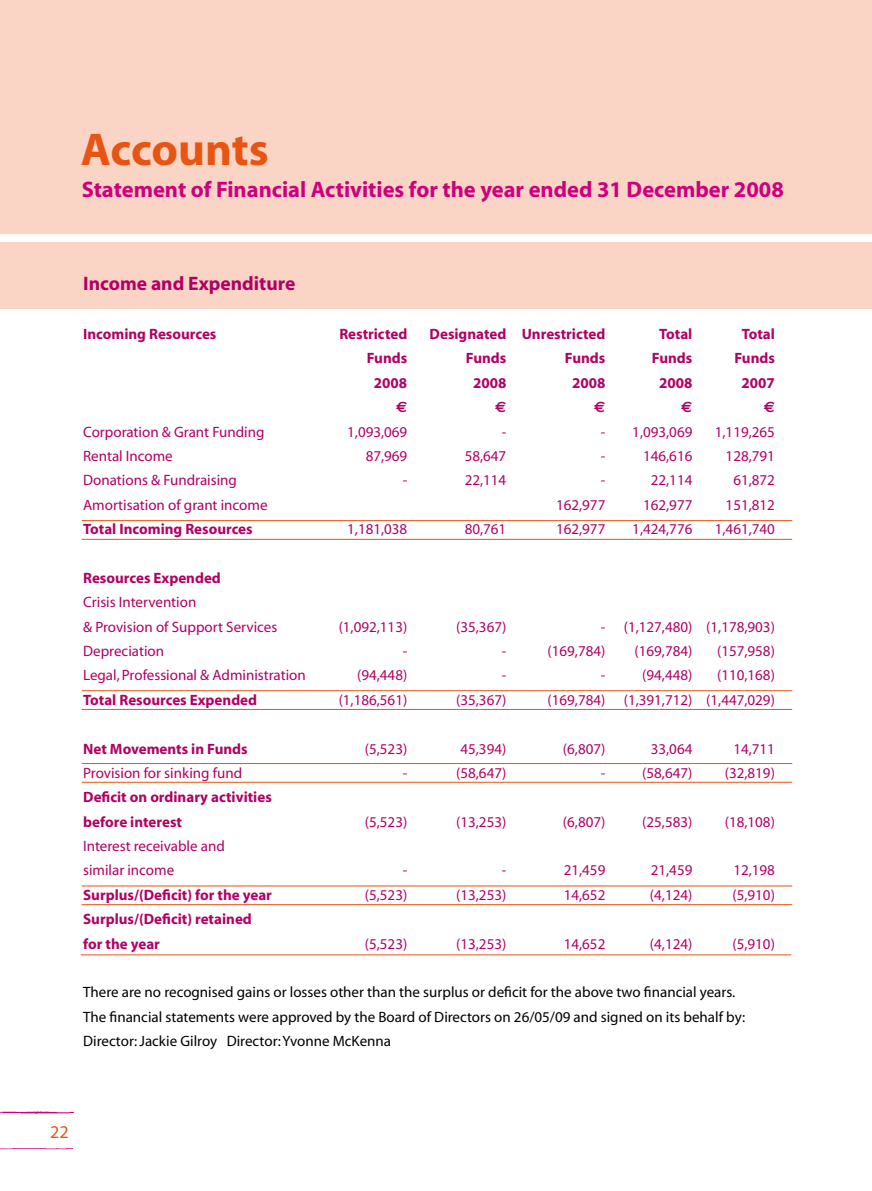
<style>
.page{position:relative;width:872px;height:1191px;background:#fff}
.page>*{position:absolute;margin:0;border:0;box-sizing:border-box;transform-origin:0 0}
.t1{font:700 46.2px "Myriad";color:#e85412}
.t2{font:700 22.5px "Myriad";color:#cc007e}
.t3{font:700 19.5px "Myriad";color:#b10064}
.t4{font:18px "Myriad";color:#e85412}
.t5{font:15px/24.3px "Myriad";color:#b10064}
.t6{font:700 15px/24.3px "Myriad";color:#b10064}
.t7{font:15px/24.3px "Myriad";color:#000}
.t8{font:700 15px "Euro Sans";color:#b10064}
</style>
<div class="page">
<div style="left:0;top:0;width:872px;height:234px;background:#fad5c6"></div>
<div style="left:0;top:242px;width:872px;height:67px;background:#fad5c6"></div>
<hr style="left:82px;top:539px;width:710px;height:1px;background:#e85412">
<hr style="left:82px;top:520px;width:710px;height:1px;background:#e85412">
<hr style="left:82px;top:709px;width:710px;height:1px;background:#e85412">
<hr style="left:82px;top:690px;width:710px;height:1px;background:#e85412">
<hr style="left:82px;top:782px;width:710px;height:1px;background:#e85412">
<hr style="left:82px;top:763px;width:710px;height:1px;background:#e85412">
<hr style="left:82px;top:904px;width:710px;height:1px;background:#e85412">
<hr style="left:82px;top:885px;width:710px;height:1px;background:#e85412">
<hr style="left:81px;top:954px;width:710px;height:1px;background:#e85412">
<img style="left:0;top:1111px;width:74px;height:39px">
<h1 class="t1" style="left:81px;top:126px;width:189px">Accounts</h1>
<h2 class="t2" style="left:82px;top:178px;width:703px">Statement of Financial Activities for the year ended 31 December 2008</h2>
<h3 class="t3" style="left:83px;top:274px;width:214px">Income and Expenditure</h3>
<p class="t6" style="left:83px;top:322px;width:135px">Incoming Resources</p>
<p class="t6" style="left:339px;top:322px;width:69px">Restricted</p>
<p class="t6" style="left:429px;top:322px;width:177px">Designated Unrestricted</p>
<p class="t6" style="left:659px;top:322px;width:35px">Total</p>
<p class="t6" style="left:741px;top:322px;width:35px">Total</p>
<p class="t6" style="left:367px;top:347px;width:42px">Funds</p>
<p class="t6" style="left:466px;top:347px;width:42px">Funds</p>
<p class="t6" style="left:565px;top:347px;width:42px">Funds</p>
<p class="t6" style="left:652px;top:347px;width:42px">Funds</p>
<p class="t6" style="left:734px;top:347px;width:42px">Funds</p>
<p class="t6" style="left:374px;top:371px;width:35px">2008</p>
<p class="t6" style="left:473px;top:371px;width:35px">2008</p>
<p class="t6" style="left:572px;top:371px;width:35px">2008</p>
<p class="t6" style="left:659px;top:371px;width:35px">2008</p>
<p class="t6" style="left:741px;top:371px;width:35px">2007</p>
<p class="t8" style="left:396px;top:398px;width:13px">E</p>
<p class="t8" style="left:495px;top:398px;width:13px">E</p>
<p class="t8" style="left:594px;top:398px;width:13px">E</p>
<p class="t8" style="left:681px;top:398px;width:13px">E</p>
<p class="t8" style="left:763px;top:398px;width:13px">E</p>
<p class="t5" style="left:83px;top:420px;width:183px">Corporation &amp; Grant Funding</p>
<p class="t5" style="left:347px;top:420px;width:62px">1,093,069</p>
<p class="t5" style="left:502px;top:420px;width:6px">-</p>
<p class="t5" style="left:601px;top:420px;width:93px">- 1,093,069</p>
<p class="t5" style="left:715px;top:420px;width:62px">1,119,265</p>
<p class="t5" style="left:83px;top:444px;width:91px">Rental Income</p>
<p class="t5" style="left:366px;top:444px;width:43px">87,969</p>
<p class="t5" style="left:465px;top:444px;width:43px">58,647</p>
<p class="t5" style="left:601px;top:444px;width:6px">-</p>
<p class="t5" style="left:643px;top:444px;width:51px">146,616</p>
<p class="t5" style="left:725px;top:444px;width:51px">128,791</p>
<p class="t5" style="left:83px;top:469px;width:155px">Donations &amp; Fundraising</p>
<p class="t5" style="left:403px;top:469px;width:6px">-</p>
<p class="t5" style="left:465px;top:469px;width:43px">22,114</p>
<p class="t5" style="left:601px;top:469px;width:6px">-</p>
<p class="t5" style="left:651px;top:469px;width:43px">22,114</p>
<p class="t5" style="left:733px;top:469px;width:43px">61,872</p>
<p class="t5" style="left:83px;top:493px;width:186px">Amortisation of grant income</p>
<p class="t5" style="left:556px;top:493px;width:51px">162,977</p>
<p class="t5" style="left:643px;top:493px;width:51px">162,977</p>
<p class="t5" style="left:725px;top:493px;width:51px">151,812</p>
<p class="t6" style="left:83px;top:517px;width:171px">Total Incoming Resources</p>
<p class="t5" style="left:347px;top:517px;width:62px">1,181,038</p>
<p class="t5" style="left:465px;top:517px;width:43px">80,761</p>
<p class="t5" style="left:556px;top:517px;width:51px">162,977</p>
<p class="t5" style="left:632px;top:517px;width:62px">1,424,776</p>
<p class="t5" style="left:715px;top:517px;width:62px">1,461,740</p>
<p class="t6" style="left:83px;top:566px;width:139px">Resources Expended</p>
<p class="t5" style="left:83px;top:591px;width:196px">Crisis Intervention<br>&amp; Provision of Support Services</p>
<p class="t5" style="left:339px;top:615px;width:70px">(1,092,113)</p>
<p class="t5" style="left:456px;top:615px;width:52px">(35,367)</p>
<p class="t5" style="left:601px;top:615px;width:176px">- (1,127,480) (1,178,903)</p>
<p class="t5" style="left:83px;top:639px;width:82px">Depreciation</p>
<p class="t5" style="left:403px;top:639px;width:6px">-</p>
<p class="t5" style="left:502px;top:639px;width:6px">-</p>
<p class="t5" style="left:547px;top:639px;width:59px">(169,784)</p>
<p class="t5" style="left:634px;top:639px;width:59px">(169,784)</p>
<p class="t5" style="left:717px;top:639px;width:59px">(157,958)</p>
<p class="t5" style="left:83px;top:664px;width:224px">Legal, Professional &amp; Administration</p>
<p class="t5" style="left:357px;top:664px;width:52px">(94,448)</p>
<p class="t5" style="left:502px;top:664px;width:6px">-</p>
<p class="t5" style="left:601px;top:664px;width:6px">-</p>
<p class="t5" style="left:642px;top:664px;width:52px">(94,448)</p>
<p class="t5" style="left:717px;top:664px;width:59px">(110,168)</p>
<p class="t6" style="left:83px;top:688px;width:175px">Total Resources Expended</p>
<p class="t5" style="left:339px;top:688px;width:70px">(1,186,561)</p>
<p class="t5" style="left:456px;top:688px;width:52px">(35,367)</p>
<p class="t5" style="left:547px;top:688px;width:229px">(169,784) (1,391,712) (1,447,029)</p>
<p class="t6" style="left:83px;top:737px;width:166px">Net Movements in Funds</p>
<p class="t5" style="left:365px;top:737px;width:44px">(5,523)</p>
<p class="t5" style="left:460px;top:737px;width:47px">45,394)</p>
<p class="t5" style="left:563px;top:737px;width:44px">(6,807)</p>
<p class="t5" style="left:651px;top:737px;width:43px">33,064</p>
<p class="t5" style="left:733px;top:737px;width:43px">14,711</p>
<p class="t5" style="left:83px;top:761px;width:160px">Provision for sinking fund</p>
<p class="t5" style="left:403px;top:761px;width:6px">-</p>
<p class="t5" style="left:456px;top:761px;width:52px">(58,647)</p>
<p class="t5" style="left:601px;top:761px;width:6px">-</p>
<p class="t5" style="left:642px;top:761px;width:52px">(58,647)</p>
<p class="t5" style="left:725px;top:761px;width:52px">(32,819)</p>
<p class="t6" style="left:83px;top:785px;width:190px">Deficit on ordinary activities before interest</p>
<p class="t5" style="left:365px;top:810px;width:44px">(5,523)</p>
<p class="t5" style="left:456px;top:810px;width:52px">(13,253)</p>
<p class="t5" style="left:563px;top:810px;width:44px">(6,807)</p>
<p class="t5" style="left:642px;top:810px;width:52px">(25,583)</p>
<p class="t5" style="left:725px;top:810px;width:52px">(18,108)</p>
<p class="t5" style="left:83px;top:834px;width:143px">Interest receivable and similar income</p>
<p class="t5" style="left:403px;top:859px;width:6px">-</p>
<p class="t5" style="left:502px;top:859px;width:6px">-</p>
<p class="t5" style="left:564px;top:859px;width:43px">21,459</p>
<p class="t5" style="left:651px;top:859px;width:43px">21,459</p>
<p class="t5" style="left:733px;top:859px;width:43px">12,198</p>
<p class="t6" style="left:83px;top:883px;width:190px">Surplus/(Deficit) for the year</p>
<p class="t5" style="left:365px;top:883px;width:44px">(5,523)</p>
<p class="t5" style="left:456px;top:883px;width:52px">(13,253)</p>
<p class="t5" style="left:564px;top:883px;width:43px">14,652</p>
<p class="t5" style="left:650px;top:883px;width:44px">(4,124)</p>
<p class="t5" style="left:732px;top:883px;width:44px">(5,910)</p>
<p class="t6" style="left:83px;top:907px;width:170px">Surplus/(Deficit) retained for the year</p>
<p class="t5" style="left:365px;top:932px;width:44px">(5,523)</p>
<p class="t5" style="left:456px;top:932px;width:52px">(13,253)</p>
<p class="t5" style="left:564px;top:932px;width:43px">14,652</p>
<p class="t5" style="left:650px;top:932px;width:44px">(4,124)</p>
<p class="t5" style="left:732px;top:932px;width:44px">(5,910)</p>
<p class="t7" style="left:83px;top:981px;width:663px">There are no recognised gains or losses other than the surplus or deficit for the above two financial years.<br>The financial statements were approved by the Board of Directors on 26/05/09 and signed on its behalf by:<br>Director: Jackie Gilroy Director: Yvonne McKenna</p>
<p class="t4" style="left:50px;top:1122px;width:20px">22</p>
</div>
